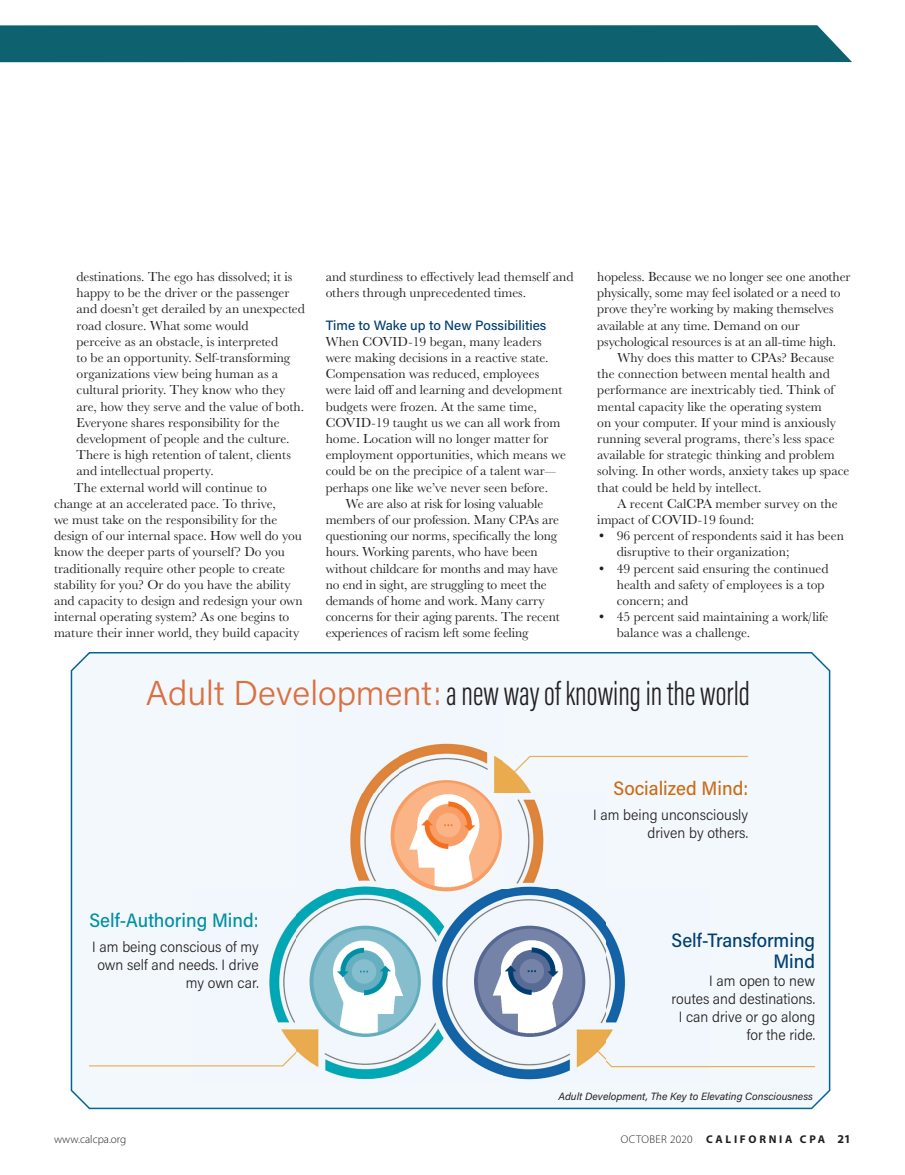
<style>
.page{position:relative;width:905px;height:1175px;background:#fff}
.page>*{position:absolute;margin:0;border:0;box-sizing:border-box;transform-origin:0 0}
.t1{font:300 34.5px "Acumin Pro Extra Cond";color:#231f20}
.t2{font:500 19.5px/21px "Acumin Pro Semi Cond";color:#003d71;text-align:right}
.t3{font:500 19.5px "Acumin Pro Semi Cond";color:#008fa4}
.t4{font:500 19.5px "Acumin Pro Semi Cond";color:#ca6c18}
.t5{font:300 15px/18px "Acumin Pro Semi Cond";color:#231f20;text-align:right}
.t6{font:13.5px/16.2px "Baskerville URW";color:#231f20}
.t7{font:500 13.5px "Acumin Pro";color:#003d71}
.t8{font:700 11.25px "Myriad Pro";letter-spacing:.24em;color:#231f20}
.t9{font:300 11.25px "Myriad Pro";color:#231f20}
.t10{font:italic 10.5px "Acumin Pro";color:#231f20}
.s1{font-family:"Acumin Pro";color:#db7040}
.s2{font-weight:300}
.s3{font-size:12px}
</style>
<div class="page">
<div style="left:0;top:25px;width:852px;height:37px;background:#0e616f"></div>
<svg style="left:71px;top:652px;width:759px;height:457px;fill:#f2f8fc"></svg>
<img style="left:89px;top:697px;width:725px;height:385px">
<img style="left:390px;top:780px;width:112px;height:111px;border-radius:56px">
<img style="left:309px;top:925px;width:112px;height:112px;border-radius:56px">
<img style="left:474px;top:925px;width:111px;height:112px;border-radius:56px">
<p class="t6" style="left:76px;top:268px;width:217px">destinations. The ego has dissolved; it is</p>
<p class="t6" style="left:76px;top:284px;width:214px">happy to be the driver or the passenger</p>
<p class="t6" style="left:76px;top:300px;width:230px">and doesn’t get derailed by an unexpected</p>
<p class="t6" style="left:76px;top:316px;width:174px">road closure. What some would</p>
<p class="t6" style="left:76px;top:333px;width:203px">perceive as an obstacle, is interpreted</p>
<p class="t6" style="left:76px;top:349px;width:215px">to be an opportunity. Self-transforming</p>
<p class="t6" style="left:76px;top:365px;width:203px">organizations view being human as a</p>
<p class="t6" style="left:76px;top:381px;width:210px">cultural priority. They know who they</p>
<p class="t6" style="left:76px;top:397px;width:229px">are, how they serve and the value of both.</p>
<p class="t6" style="left:76px;top:414px;width:205px">Everyone shares responsibility for the</p>
<p class="t6" style="left:76px;top:430px;width:214px">development of people and the culture.</p>
<p class="t6" style="left:76px;top:446px;width:216px">There is high retention of talent, clients</p>
<p class="t6" style="left:76px;top:462px;width:139px">and intellectual property.</p>
<p class="t6" style="left:74px;top:478px;width:194px">The external world will continue to</p>
<p class="t6" style="left:54px;top:495px;width:223px">change at an accelerated pace. To thrive,</p>
<p class="t6" style="left:54px;top:511px;width:225px">we must take on the responsibility for the</p>
<p class="t6" style="left:54px;top:527px;width:249px">design of our internal space. How well do you</p>
<p class="t6" style="left:54px;top:543px;width:232px">know the deeper parts of yourself? Do you</p>
<p class="t6" style="left:54px;top:559px;width:233px">traditionally require other people to create</p>
<p class="t6" style="left:54px;top:576px;width:238px">stability for you? Or do you have the ability</p>
<p class="t6" style="left:54px;top:592px;width:250px">and capacity to design and redesign your own</p>
<p class="t6" style="left:54px;top:608px;width:237px">internal operating system? As one begins to</p>
<p class="t6" style="left:54px;top:624px;width:247px">mature their inner world, they build capacity</p>
<p class="t6" style="left:325px;top:268px;width:249px">and sturdiness to effectively lead themself and others through unprecedented times.</p>
<p class="t7" style="left:325px;top:315px;width:222px">Time to Wake up to New Possibilities</p>
<p class="t6" style="left:325px;top:333px;width:217px">When COVID-19 began, many leaders</p>
<p class="t6" style="left:325px;top:349px;width:224px">were making decisions in a reactive state.</p>
<p class="t6" style="left:325px;top:365px;width:215px">Compensation was reduced, employees</p>
<p class="t6" style="left:325px;top:381px;width:238px">were laid off and learning and development</p>
<p class="t6" style="left:325px;top:397px;width:213px">budgets were frozen. At the same time,</p>
<p class="t6" style="left:325px;top:414px;width:236px">COVID-19 taught us we can all work from</p>
<p class="t6" style="left:325px;top:430px;width:224px">home. Location will no longer matter for</p>
<p class="t6" style="left:325px;top:446px;width:242px">employment opportunities, which means we</p>
<p class="t6" style="left:325px;top:462px;width:232px">could be on the precipice of a talent war—</p>
<p class="t6" style="left:325px;top:478px;width:224px">perhaps one like we’ve never seen before.</p>
<p class="t6" style="left:346px;top:495px;width:199px">We are also at risk for losing valuable</p>
<p class="t6" style="left:325px;top:511px;width:235px">members of our profession. Many CPAs are</p>
<p class="t6" style="left:325px;top:527px;width:233px">questioning our norms, specifically the long</p>
<p class="t6" style="left:325px;top:543px;width:214px">hours. Working parents, who have been</p>
<p class="t6" style="left:325px;top:559px;width:234px">without childcare for months and may have</p>
<p class="t6" style="left:325px;top:576px;width:223px">no end in sight, are struggling to meet the</p>
<p class="t6" style="left:325px;top:592px;width:220px">demands of home and work. Many carry</p>
<p class="t6" style="left:325px;top:608px;width:235px">concerns for their aging parents. The recent</p>
<p class="t6" style="left:325px;top:624px;width:204px">experiences of racism left some feeling</p>
<p class="t6" style="left:597px;top:268px;width:255px">hopeless. Because we no longer see one another physically, some may feel isolated or a need to prove they’re working by making themselves available at any time. Demand on our psychological resources is at an all-time high.</p>
<p class="t6" style="left:597px;top:349px;width:253px;text-indent:20px">Why does this matter to CPAs? Because the connection between mental health and performance are inextricably tied. Think of mental capacity like the operating system<br>on your computer. If your mind is anxiously running several programs, there’s less space available for strategic thinking and problem solving. In other words, anxiety takes up space that could be held by intellect.</p>
<p class="t6" style="left:597px;top:495px;width:242px;text-indent:20px">A recent CalCPA member survey on the impact of COVID-19 found:</p>
<p class="t6" style="left:616px;top:527px;width:229px;text-indent:-19px">• 96 percent of respondents said it has been disruptive to their organization;</p>
<p class="t6" style="left:616px;top:559px;width:213px;text-indent:-19px">• 49 percent said ensuring the continued health and safety of employees is a top concern; and</p>
<p class="t6" style="left:616px;top:608px;width:213px;text-indent:-19px">• 45 percent said maintaining a work/life balance was a challenge.</p>
<h1 class="t1" style="left:146px;top:672px;width:605px"><span class="s1">Adult Development:</span> a new way of knowing in the world</h1>
<h2 class="t3" style="left:89px;top:906px;width:171px">Self-Authoring Mind:</h2>
<p class="t5" style="left:92px;top:937px;width:168px">I am being conscious of my own self and needs. I drive my own car.</p>
<h2 class="t4" style="left:613px;top:775px;width:136px">Socialized Mind:</h2>
<p class="t5" style="left:593px;top:805px;width:156px">I am being unconsciously driven by others.</p>
<h2 class="t2" style="left:671px;top:928px;width:145px">Self-Transforming<br>Mind</h2>
<p class="t5" style="left:671px;top:970px;width:145px">I am open to new routes and destinations.<br>I can drive or go along for the ride.</p>
<p class="t10" style="left:558px;top:1089px;width:256px">Adult Development, The Key to Elevating Consciousness</p>
<p class="t9" style="left:54px;top:1132px;width:74px">www.calcpa.org</p>
<p class="t8" style="left:620px;top:1131px;width:232px"><span class="s2">OCTOBER 2020</span> CALIFORNIA CPA <span class="s3">21</span></p>
</div>
